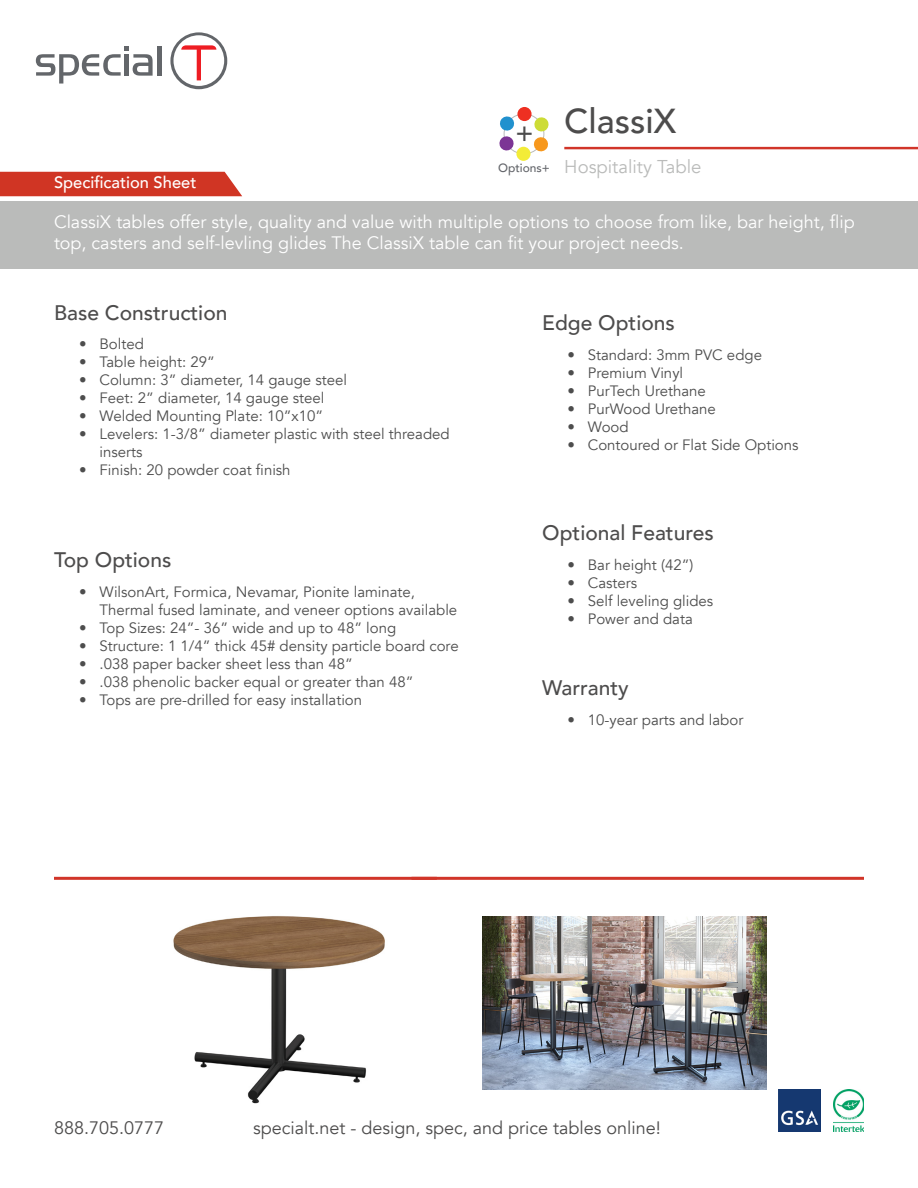
<style>
.page{position:relative;width:918px;height:1188px;background:#fff}
.page>*{position:absolute;margin:0;border:0;box-sizing:border-box;transform-origin:0 0}
.t1{font:500 34.5px "Avenir";color:#4d4c4c}
.t2{font:500 27.15px "Avenir LT Std";color:#4c4c4c}
.t3{font:500 21px "Avenir";color:#4d4c4c}
.t4{font:18.45px "Avenir";color:#babbba}
.t5{font:18px/21.6px "Avenir";color:#fff}
.t6{font:18px "Avenir";color:#4d4c4c}
.t7{font:500 16.5px "Avenir";color:#fff}
.t8{font:15px/18px "Avenir";color:#4d4d4d}
.t9{font:500 12px "Avenir";color:#63656a}
</style>
<div class="page">
<div style="left:0;top:202px;width:918px;height:67px;background:#babbba"></div>
<img style="left:778px;top:1090px;width:42px;height:42px">
<img style="left:834px;top:1090px;width:30px;height:42px">
<hr style="left:54px;top:877px;width:383px;height:3px;background:#d13529">
<hr style="left:411px;top:877px;width:453px;height:3px;background:#d13529">
<hr style="left:564px;top:147px;width:354px;height:2px;background:#d13529">
<div style="left:0;top:172px;width:242px;height:24px;background:#d03524"></div>
<div style="left:517px;top:107px;width:15px;height:14px;background:#ee3022;border-radius:50%"></div>
<div style="left:516px;top:147px;width:15px;height:14px;background:#f3ec37;border-radius:50%"></div>
<svg style="left:499px;top:114px;width:50px;height:40px"></svg>
<img style="left:173px;top:916px;width:212px;height:188px">
<img style="left:483px;top:916px;width:284px;height:174px">
<hr style="left:158px;top:46px;width:4px;height:30px;background:#63666a">
<svg style="left:36px;top:46px;width:117px;height:38px"></svg>
<svg style="left:170px;top:32px;width:57px;height:57px"></svg>
<p class="t7" style="left:54px;top:168px;width:144px">Specification Sheet</p>
<p class="t2" style="left:515px;top:116px;width:20px">+</p>
<p class="t9" style="left:498px;top:157px;width:53px">Options+</p>
<p class="t1" style="left:564px;top:91px;width:113px">ClassiX</p>
<p class="t4" style="left:564px;top:155px;width:139px">Hospitality Table</p>
<p class="t5" style="left:54px;top:211px;width:802px">ClassiX tables offer style, quality and value with multiple options to choose from like, bar height, flip top, casters and self-levling glides The ClassiX table can fit your project needs.</p>
<p class="t3" style="left:54px;top:294px;width:175px">Base Construction</p>
<p class="t8" style="left:79px;top:335px;width:66px">• Bolted</p>
<p class="t8" style="left:79px;top:353px;width:137px">• Table height: 29”</p>
<p class="t8" style="left:79px;top:371px;width:269px">• Column: 3” diameter, 14 gauge steel</p>
<p class="t8" style="left:79px;top:389px;width:247px">• Feet: 2” diameter, 14 gauge steel</p>
<p class="t8" style="left:79px;top:407px;width:245px">• Welded Mounting Plate: 10”x10”</p>
<p class="t8" style="left:100px;top:425px;width:352px;text-indent:-20px">• Levelers: 1-3/8” diameter plastic with steel threaded inserts</p>
<p class="t8" style="left:79px;top:461px;width:213px">• Finish: 20 powder coat finish</p>
<p class="t3" style="left:54px;top:542px;width:119px">Top Options</p>
<p class="t8" style="left:100px;top:583px;width:359px;text-indent:-20px">• WilsonArt, Formica, Nevamar, Pionite laminate,<br>Thermal fused laminate, and veneer options available</p>
<p class="t8" style="left:79px;top:619px;width:319px">• Top Sizes: 24”- 36” wide and up to 48” long</p>
<p class="t8" style="left:79px;top:637px;width:381px">• Structure: 1 1/4” thick 45# density particle board core</p>
<p class="t8" style="left:79px;top:655px;width:275px">• .038 paper backer sheet less than 48”</p>
<p class="t8" style="left:79px;top:673px;width:336px">• .038 phenolic backer equal or greater than 48”</p>
<p class="t8" style="left:79px;top:691px;width:284px">• Tops are pre-drilled for easy installation</p>
<p class="t3" style="left:542px;top:305px;width:134px">Edge Options</p>
<p class="t8" style="left:568px;top:346px;width:196px">• Standard: 3mm PVC edge</p>
<p class="t8" style="left:568px;top:364px;width:117px">• Premium Vinyl</p>
<p class="t8" style="left:568px;top:382px;width:140px">• PurTech Urethane</p>
<p class="t8" style="left:568px;top:400px;width:150px">• PurWood Urethane</p>
<p class="t8" style="left:568px;top:418px;width:63px">• Wood</p>
<p class="t8" style="left:568px;top:436px;width:233px">• Contoured or Flat Side Options</p>
<p class="t3" style="left:542px;top:515px;width:173px">Optional Features</p>
<p class="t8" style="left:568px;top:556px;width:127px">• Bar height (42”)</p>
<p class="t8" style="left:568px;top:574px;width:71px">• Casters</p>
<p class="t8" style="left:568px;top:592px;width:147px">• Self leveling glides</p>
<p class="t8" style="left:568px;top:610px;width:127px">• Power and data</p>
<p class="t3" style="left:542px;top:670px;width:88px">Warranty</p>
<p class="t8" style="left:568px;top:711px;width:177px">• 10-year parts and labor</p>
<p class="t6" style="left:54px;top:1117px;width:112px">888.705.0777</p>
<p class="t6" style="left:253px;top:1117px;width:409px">specialt.net - design, spec, and price tables online!</p>
</div>
